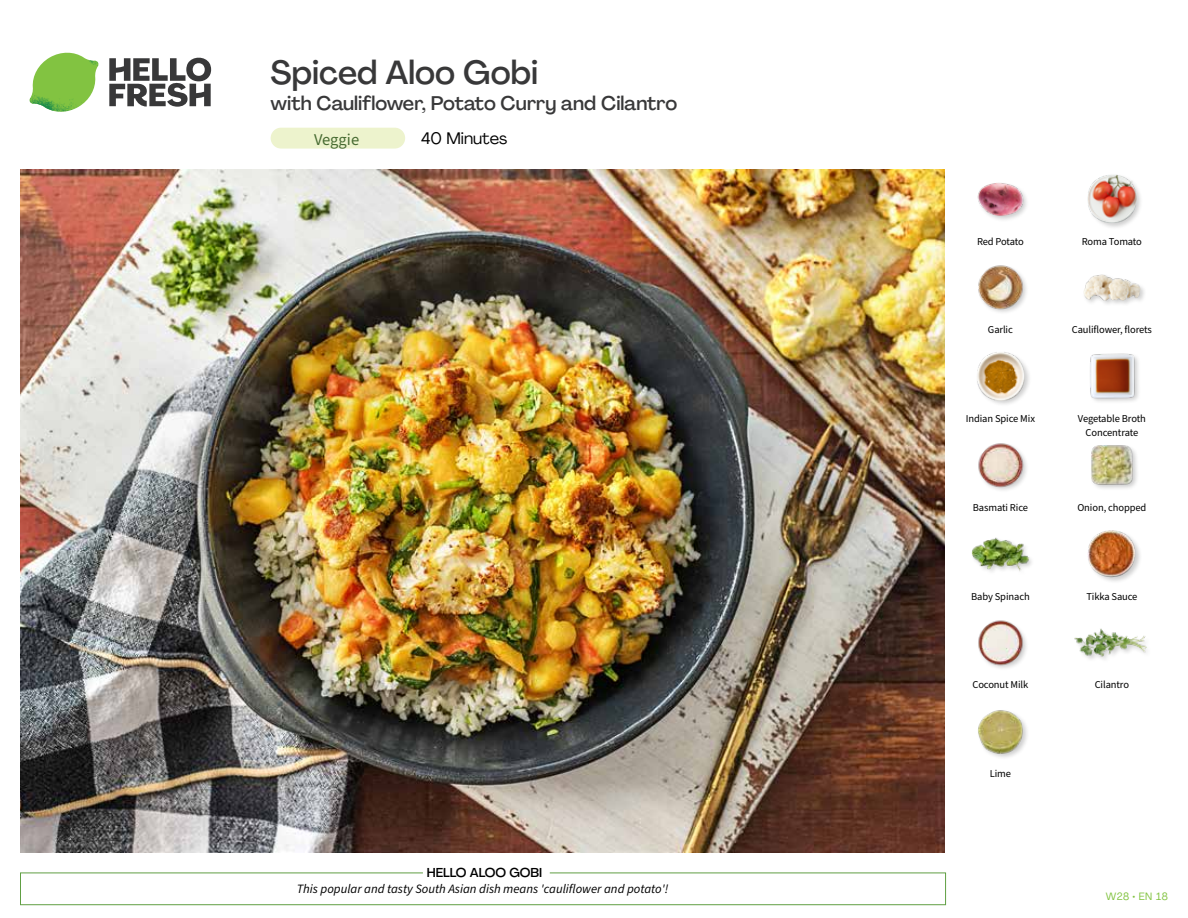
<style>
.page{position:relative;width:1188px;height:918px;background:#fff}
.page>*{position:absolute;margin:0;border:0;box-sizing:border-box;transform-origin:0 0}
.t1{font:500 33px "Agrandir";color:#383839}
.t2{font:500 19.5px "Agrandir";color:#383839}
.t3{font:16.5px "Agrandir";color:#000}
.t4{font:16.5px "Source Sans Pro";color:#476b32}
.t5{font:italic 12.75px "Source Sans Pro";color:#000}
.t6{font:500 12.75px "Agrandir";color:#000}
.t7{font:10.5px/13.5px "Source Sans Pro";letter-spacing:-.01em;color:#000;text-align:center}
.t8{font:10.5px "Agrandir";letter-spacing:.05em;color:#82c341}
</style>
<div class="page">
<div style="left:271px;top:128px;width:134px;height:21px;background:#edf3cd;border-radius:10px"></div>
<svg style="left:109px;top:57px;width:102px;height:50px"></svg>
<svg style="left:34px;top:53px;width:62px;height:40px"></svg>
<img style="left:67px;top:53px;width:32px;height:26px">
<img style="left:33px;top:75px;width:59px;height:11px">
<img style="left:29px;top:79px;width:61px;height:33px">
<img style="left:65px;top:86px;width:27px;height:25px">
<div style="left:20px;top:873px;width:926px;height:32px;border:1px solid #609f43"></div>
<div style="left:423px;top:865px;width:127px;height:15px;background:#fff"></div>
<img style="left:21px;top:170px;width:924px;height:682px">
<img style="left:978px;top:710px;width:48px;height:47px">
<img style="left:1074px;top:628px;width:73px;height:31px">
<img style="left:978px;top:620px;width:49px;height:49px">
<div style="left:1087px;top:529px;width:56px;height:55px;background:#000;opacity:.2"></div>
<img style="left:1088px;top:530px;width:48px;height:48px">
<div style="left:971px;top:536px;width:64px;height:41px;background:#000;opacity:.2"></div>
<img style="left:972px;top:536px;width:57px;height:41px">
<div style="left:1090px;top:444px;width:50px;height:47px;background:#000;opacity:.2"></div>
<img style="left:1090px;top:444px;width:44px;height:43px">
<img style="left:978px;top:443px;width:49px;height:47px">
<img style="left:1090px;top:353px;width:49px;height:49px">
<div style="left:975px;top:351px;width:57px;height:56px;background:#000;opacity:.2"></div>
<img style="left:976px;top:352px;width:49px;height:48px">
<div style="left:1082px;top:274px;width:65px;height:34px;background:#000;opacity:.2"></div>
<img style="left:1083px;top:274px;width:58px;height:34px">
<img style="left:978px;top:265px;width:49px;height:48px">
<div style="left:1086px;top:173px;width:58px;height:57px;background:#000;opacity:.2"></div>
<img style="left:1088px;top:174px;width:48px;height:49px">
<img style="left:977px;top:183px;width:50px;height:37px">
<h1 class="t1" style="left:271px;top:52px;width:269px">Spiced Aloo Gobi</h1>
<h2 class="t2" style="left:271px;top:91px;width:408px">with Cauliflower, Potato Curry and Cilantro</h2>
<h3 class="t4" style="left:314px;top:129px;width:47px">Veggie</h3>
<h3 class="t3" style="left:421px;top:128px;width:88px">40 Minutes</h3>
<p class="t6" style="left:427px;top:864px;width:117px">HELLO ALOO GOBI</p>
<p class="t5" style="left:297px;top:880px;width:373px">This popular and tasty South Asian dish means 'cauliflower and potato'!</p>
<p class="t7" style="left:977px;top:235px;width:48px">Red Potato</p>
<p class="t7" style="left:1082px;top:235px;width:62px">Roma Tomato</p>
<p class="t7" style="left:988px;top:323px;width:26px">Garlic</p>
<p class="t7" style="left:1072px;top:323px;width:82px">Cauliflower, florets</p>
<p class="t7" style="left:966px;top:412px;width:71px">Indian Spice Mix</p>
<p class="t7" style="left:1078px;top:412px;width:70px">Vegetable Broth<br>Concentrate</p>
<p class="t7" style="left:973px;top:501px;width:57px">Basmati Rice</p>
<p class="t7" style="left:1077px;top:501px;width:70px">Onion, chopped</p>
<p class="t7" style="left:971px;top:590px;width:60px">Baby Spinach</p>
<p class="t7" style="left:1086px;top:590px;width:53px">Tikka Sauce</p>
<p class="t7" style="left:972px;top:679px;width:57px">Coconut Milk</p>
<p class="t7" style="left:1095px;top:679px;width:36px">Cilantro</p>
<p class="t7" style="left:990px;top:767px;width:23px">Lime</p>
<p class="t8" style="left:1106px;top:890px;width:64px">W28 • EN 18</p>
</div>
